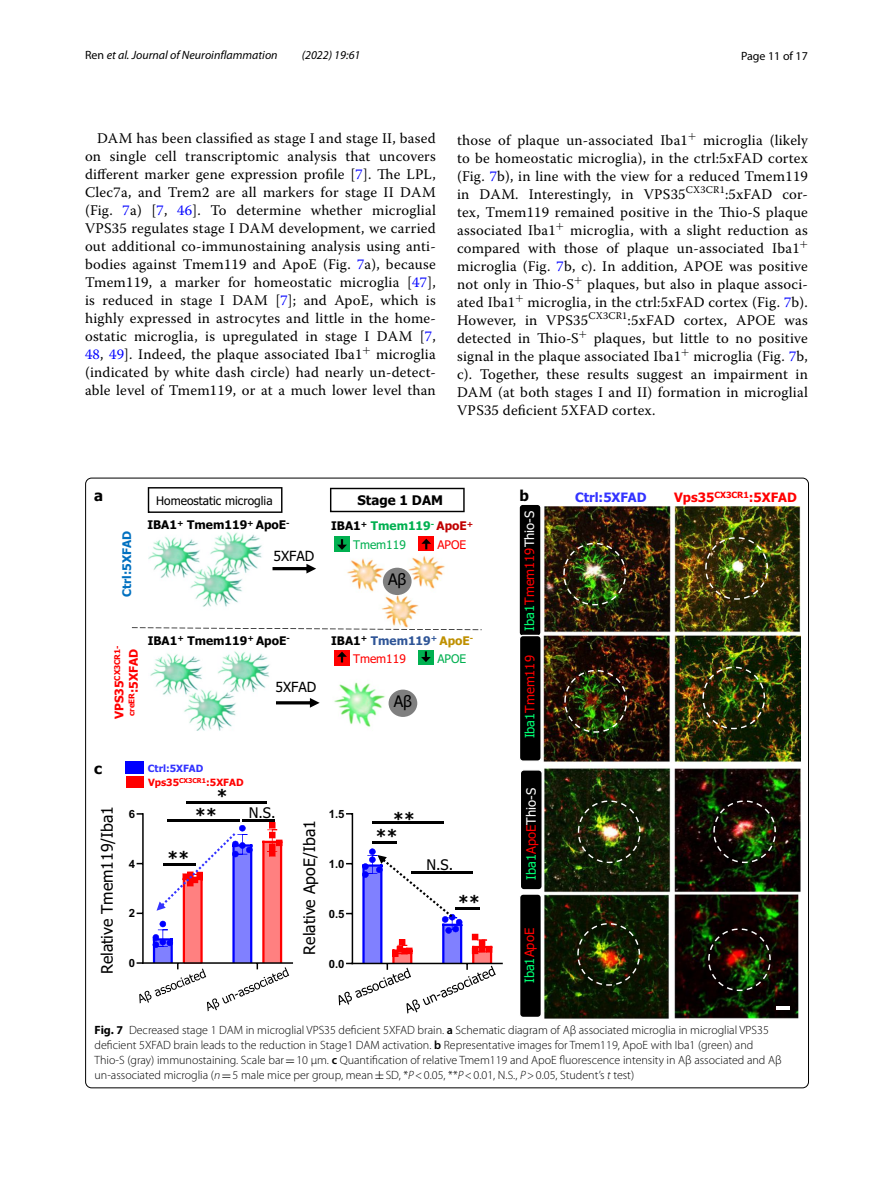
<style>
.page{position:relative;width:893px;height:1187px;background:#fff}
.page>*{position:absolute;margin:0;border:0;box-sizing:border-box;transform-origin:0 0}
.t1{font:17.25px "Tahoma Bold 9";color:#000}
.t2{font:15.9px "Tahoma 10";color:#000}
.t3{font:15px "Tahoma Bold 9";color:#000}
.t4{font:14.7px/18px "Warnock Pro";letter-spacing:.015em;color:#000;text-align:justify}
.t5{font:14.7px "Tahoma 10";color:#000}
.t6{font:13.95px "Tahoma 10";color:#000}
.t7{font:13.35px "Tahoma Bold 9";color:#000}
.t8{font:12.9px "Tahoma 10";color:#f00}
.t9{font:12.9px "Tahoma 10";color:#fff}
.t10{font:12.9px "Tahoma Bold 9";color:#33f}
.t11{font:12.9px "Tahoma 10";color:#00fe73}
.t12{font:12.9px "Tahoma Bold 9";letter-spacing:-.005em;color:#f00}
.t13{font:300 12px/15px "Myriad Pro";color:#000}
.t14{font:italic 12px "Myriad Pro";color:#000}
.t15{font:12px "Myriad Pro";color:#000}
.t16{font:11.85px "Tahoma Bold 9";color:#000}
.t17{font:11.85px "Tahoma 10";color:#000}
.t18{font:11.85px "Tahoma Bold 9";color:#00b050}
.t19{font:11.85px "Tahoma Bold 9";color:#2f5597}
.t20{font:11.85px "Tahoma 10";color:#00b050}
.t21{font:11.85px "Tahoma 10";color:#f00}
.t22{font:11.85px "Tahoma Bold 9";letter-spacing:-.005em;color:#f00}
.t23{font:11.85px "Tahoma Bold 9";color:#0070c0}
.t24{font:11.4px "Arial Bold MT6";color:#000}
.t25{font:11.25px "Arial Bold MT6";color:#000}
.t26{font:10.05px/14.2px "Tahoma Bold 9";color:#f00}
.t27{font:8.7px "Tahoma Bold 9";letter-spacing:-.005em;color:#f00}
.t28{font:7.95px "Tahoma Bold 9";color:#f00}
.s1{font-style:normal}
.s2{color:#00f}
.s3{color:#000}
.s4{color:#c00000}
.s5{font-size:11.85px}
.s6{color:#bf9000}
.s7{color:#33f}
.s8{color:#00fe73}
.s9{color:#fff}
.s10{color:#f00}
.s11{font-size:12.9px}
.s12{font-weight:700}
.s13{font-weight:600}
.s14{font-family:"MTSY";font-weight:400}
.s15{font-style:italic}
</style>
<div class="page">
<img style="left:148px;top:506px;width:652px;height:512px">
<hr style="left:352px;top:962px;width:151px;height:2px;background:#000">
<hr style="left:352px;top:813px;width:1px;height:151px;background:#000">
<hr style="left:372px;top:840px;width:25px;height:3px;background:#000">
<hr style="left:372px;top:821px;width:71px;height:2px;background:#000">
<img style="left:713px;top:800px;width:63px;height:63px">
<img style="left:578px;top:800px;width:63px;height:63px">
<hr style="left:776px;top:1006px;width:14px;height:3px;background:#fff">
<div style="left:418px;top:536px;width:16px;height:15px;background:#f00"></div>
<svg style="left:421px;top:538px;width:10px;height:11px"></svg>
<div style="left:334px;top:536px;width:16px;height:15px;background:#00b050"></div>
<svg style="left:337px;top:539px;width:10px;height:11px"></svg>
<svg style="left:148px;top:487px;width:134px;height:26px"></svg>
<svg style="left:330px;top:487px;width:135px;height:25px"></svg>
<div style="left:383px;top:567px;width:29px;height:28px;background:#7f7f7f;border-radius:50%"></div>
<div style="left:389px;top:689px;width:28px;height:28px;background:#7f7f7f;border-radius:50%"></div>
<div style="left:418px;top:649px;width:16px;height:15px;background:#00b050"></div>
<svg style="left:421px;top:651px;width:10px;height:11px"></svg>
<div style="left:334px;top:650px;width:16px;height:15px;background:#f00"></div>
<svg style="left:337px;top:651px;width:10px;height:11px"></svg>
<img style="left:705px;top:537px;width:63px;height:62px">
<img style="left:563px;top:543px;width:63px;height:62px">
<img style="left:564px;top:670px;width:63px;height:62px">
<img style="left:702px;top:666px;width:63px;height:63px">
<img style="left:708px;top:928px;width:63px;height:62px">
<img style="left:577px;top:923px;width:63px;height:62px">
<svg style="left:513px;top:505px;width:30px;height:513px"></svg>
<svg style="left:273px;top:563px;width:43px;height:10px"></svg>
<svg style="left:276px;top:698px;width:44px;height:9px"></svg>
<svg style="left:132px;top:627px;width:350px;height:3px"></svg>
<svg style="left:339px;top:848px;width:157px;height:165px"></svg>
<hr style="left:142px;top:962px;width:151px;height:1px;background:#000">
<hr style="left:142px;top:813px;width:2px;height:150px;background:#000">
<hr style="left:242px;top:819px;width:32px;height:2px;background:#000">
<hr style="left:186px;top:801px;width:81px;height:3px;background:#000">
<hr style="left:167px;top:819px;width:73px;height:2px;background:#000">
<div style="left:126px;top:761px;width:18px;height:13px;background:#00f"></div>
<div style="left:126px;top:776px;width:18px;height:12px;background:#f00"></div>
<svg style="left:137px;top:822px;width:152px;height:189px"></svg>
<p class="t14" style="left:85px;top:48px;width:194px"><span class="s1">Ren</span> et al. Journal of Neuroinflammation</p>
<p class="t14" style="left:302px;top:48px;width:60px">(2022) 19:61</p>
<p class="t15" style="left:741px;top:48px;width:68px">Page 11 of 17</p>
<p class="t4" style="left:85px;top:128px;width:352px;text-indent:12px">DAM has been classified as stage I and stage II, based on single cell transcriptomic analysis that uncovers different marker gene expression profile [<span class="s2">7</span>]. The LPL, Clec7a, and Trem2 are all markers for stage II DAM (Fig. <span class="s2">7</span>a) [<span class="s2">7</span>, <span class="s2">46</span>]. To determine whether microglial VPS35 regulates stage I DAM development, we carried out additional co-immunostaining analysis using anti&shy;bodies against Tmem119 and ApoE (Fig. <span class="s2">7</span>a), because Tmem119, a marker for homeostatic microglia [<span class="s2">47</span>], is reduced in stage I DAM [<span class="s2">7</span>]; and ApoE, which is highly expressed in astrocytes and little in the home&shy;ostatic microglia, is upregulated in stage I DAM [<span class="s2">7</span>, <span class="s2">48</span>, <span class="s2">49</span>]. Indeed, the plaque associated Iba1<sup>+</sup> microglia (indicated by white dash circle) had nearly un-detect&shy;able level of Tmem119, or at a much lower level than</p>
<p class="t4" style="left:457px;top:131px;width:352px">those of plaque un-associated Iba1<sup>+</sup> microglia (likely to be homeostatic microglia), in the ctrl:5xFAD cortex (Fig. <span class="s2">7</span>b), in line with the view for a reduced Tmem119 in DAM. Interestingly, in VPS35<sup>CX3CR1</sup>:5xFAD cor&shy;tex, Tmem119 remained positive in the Thio-S plaque associated Iba1<sup>+</sup> microglia, with a slight reduction as compared with those of plaque un-associated Iba1<sup>+ </sup>microglia (Fig. <span class="s2">7</span>b, c). In addition, APOE was positive not only in Thio-S<sup>+</sup> plaques, but also in plaque associ&shy;ated Iba1<sup>+</sup> microglia, in the ctrl:5xFAD cortex (Fig. <span class="s2">7</span>b).<br>However, in VPS35<sup>CX3CR1</sup>:5xFAD cortex, APOE was detected in Thio-S<sup>+</sup> plaques, but little to no positive signal in the plaque associated Iba1<sup>+</sup> microglia (Fig. <span class="s2">7</span>b, c). Together, these results suggest an impairment in DAM (at both stages I and II) formation in microglial VPS35 deficient 5XFAD cortex.</p>
<p class="t3" style="left:94px;top:485px;width:10px">a</p>
<p class="t17" style="left:156px;top:492px;width:118px">Homeostatic microglia</p>
<p class="t7" style="left:357px;top:491px;width:87px">Stage 1 DAM</p>
<p class="t20" style="left:353px;top:537px;width:54px">Tmem119</p>
<p class="t21" style="left:437px;top:537px;width:30px">APOE</p>
<p class="t6" style="left:273px;top:546px;width:42px">5XFAD</p>
<p class="t16" style="left:147px;top:516px;width:144px">IBA1<sup>+</sup> Tmem119<sup>+</sup> ApoE<sup>-</sup></p>
<p class="t18" style="left:331px;top:517px;width:143px"><span class="s3">IBA1</span><sup>+</sup> Tmem119<sup>-</sup> <span class="s4">ApoE</span><sup>+</sup></p>
<p class="t23" style="left:119px;top:596px;width:67px;rotate:-90deg">Ctrl:5XFAD</p>
<p class="t2" style="left:388px;top:568px;width:20px">Aβ</p>
<p class="t28" style="left:112px;top:719px;width:75px;rotate:-90deg"><span class="s5">VPS35</span>CX3CR1-</p>
<p class="t22" style="left:125px;top:716px;width:68px;rotate:-90deg"><sup>creER</sup>:5XFAD</p>
<p class="t16" style="left:148px;top:632px;width:144px">IBA1<sup>+</sup> Tmem119<sup>+</sup> ApoE<sup>-</sup></p>
<p class="t6" style="left:275px;top:677px;width:42px">5XFAD</p>
<p class="t19" style="left:331px;top:632px;width:144px"><span class="s3">IBA1</span><sup>+</sup> Tmem119<sup>+</sup> <span class="s6">ApoE</span><sup>-</sup></p>
<p class="t21" style="left:353px;top:650px;width:54px">Tmem119</p>
<p class="t20" style="left:437px;top:650px;width:30px">APOE</p>
<p class="t2" style="left:394px;top:690px;width:20px">Aβ</p>
<p class="t3" style="left:94px;top:758px;width:9px">c</p>
<p class="t26" style="left:148px;top:760px;width:97px"><span class="s7">Ctrl:5XFAD<br></span>Vps35<sup>CX3CR1</sup>:5XFAD</p>
<p class="t1" style="left:217px;top:783px;width:13px">*</p>
<p class="t2" style="left:96px;top:974px;width:170px;rotate:-90deg">R ev i t a l e mT me 1ab I / 911</p>
<p class="t1" style="left:195px;top:802px;width:24px">**</p>
<p class="t25" style="left:129px;top:806px;width:8px">6</p>
<p class="t1" style="left:167px;top:845px;width:24px">**</p>
<p class="t25" style="left:129px;top:856px;width:8px">4</p>
<p class="t25" style="left:129px;top:905px;width:8px">2</p>
<p class="t25" style="left:129px;top:955px;width:8px">0</p>
<p class="t5" style="left:249px;top:802px;width:28px">N.S.</p>
<p class="t24" style="left:329px;top:806px;width:17px">1.5</p>
<p class="t1" style="left:393px;top:806px;width:24px">**</p>
<p class="t2" style="left:299px;top:954px;width:135px;rotate:-90deg">Relative ApoE/Iba1</p>
<p class="t1" style="left:376px;top:823px;width:24px">**</p>
<p class="t24" style="left:329px;top:856px;width:17px">1.0</p>
<p class="t24" style="left:329px;top:906px;width:17px">0.5</p>
<p class="t24" style="left:329px;top:955px;width:17px">0.0</p>
<p class="t5" style="left:426px;top:855px;width:28px">N.S.</p>
<p class="t1" style="left:458px;top:889px;width:24px">**</p>
<p class="t3" style="left:519px;top:485px;width:11px">b</p>
<p class="t8" style="left:521px;top:630px;width:121px;rotate:-90deg"><span class="s8">Iba1</span>Tmem119<span class="s9">Thio-S</span></p>
<p class="t8" style="left:521px;top:738px;width:85px;rotate:-90deg"><span class="s8">Iba1</span>Tmem119</p>
<p class="t9" style="left:522px;top:879px;width:93px;rotate:-90deg"><span class="s8">Iba1</span><span class="s10">ApoE</span>Thio-S</p>
<p class="t11" style="left:521px;top:983px;width:57px;rotate:-90deg">Iba1<span class="s10">ApoE</span></p>
<p class="t27" style="left:674px;top:488px;width:76px"><span class="s11">Vps35</span>CX3CR1</p>
<p class="t10" style="left:575px;top:488px;width:73px">Ctrl:5XFAD</p>
<p class="t12" style="left:749px;top:488px;width:49px">:5XFAD</p>
<p class="t13" style="left:95px;top:1022px;width:689px"><span class="s12">Fig. 7</span> Decreased stage 1 DAM in microglial VPS35 deficient 5XFAD brain. <span class="s13">a</span> Schematic diagram of Aβ associated microglia in microglial VPS35 deficient 5XFAD brain leads to the reduction in Stage1 DAM activation. <span class="s13">b</span> Representative images for Tmem119, ApoE with Iba1 (green) and Thio-S (gray) immunostaining. Scale bar<span class="s14">=</span>10 μm. <span class="s13">c</span> Quantification of relative Tmem119 and ApoE fluorescence intensity in Aβ associated and Aβ un-associated microglia (<span class="s15">n</span><span class="s14">=</span>5 male mice per group, mean<span class="s14">±</span>SD, *<span class="s15">P</span>&lt;0.05, **<span class="s15">P</span>&lt;0.01, N.S., <span class="s15">P</span>&gt;0.05, Student’s <span class="s15">t</span> test)</p>
</div>
